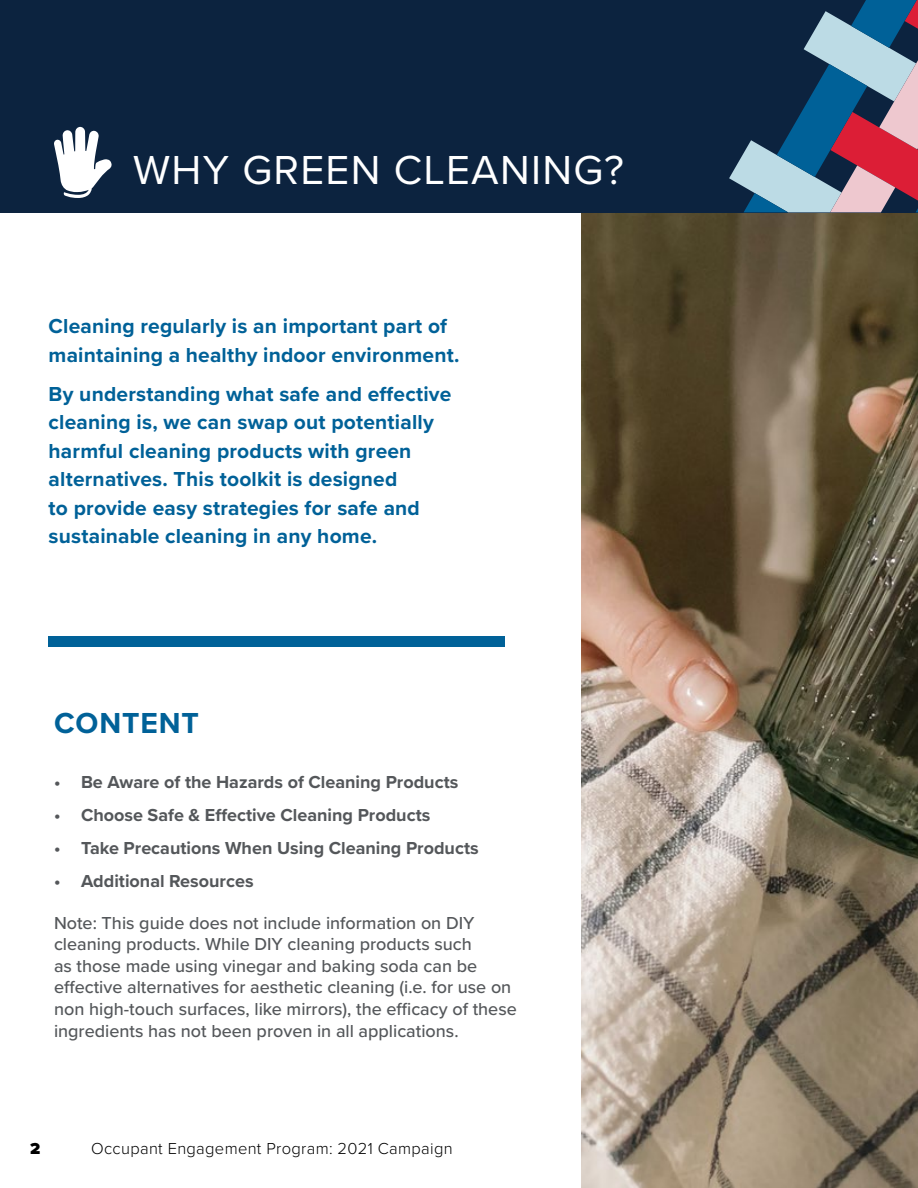
<style>
.page{position:relative;width:918px;height:1188px;background:#fff}
.page>*{position:absolute;margin:0;border:0;box-sizing:border-box;transform-origin:0 0}
.t1{font:42px "Proxima Nova";letter-spacing:.03em;color:#fff}
.t2{font:700 30px "Proxima Nova";letter-spacing:.03em;color:#006198}
.t3{font:700 21px/28.5px "Proxima Nova";letter-spacing:.01em;color:#006198}
.t4{font:500 18px/21.6px "Proxima Nova";color:#54575a}
.t5{font:700 18px "Proxima Nova";color:#54575a}
.t6{font:300 16.5px "Proxima Nova";letter-spacing:.02em;color:#000}
.t7{font:900 16.5px "Proxima Nova";color:#000}
</style>
<div class="page">
<img style="left:581px;top:212px;width:337px;height:976px">
<div style="left:0;top:0;width:918px;height:212px;background:#0c233f"></div>
<svg style="left:729px;top:0;width:189px;height:212px"></svg>
<div style="left:48px;top:636px;width:456px;height:10px;background:#006198"></div>
<svg style="left:54px;top:127px;width:58px;height:71px"></svg>
<h1 class="t1" style="left:133px;top:139px;width:492px">WHY GREEN CLEANING?</h1>
<p class="t3" style="left:49px;top:312px;width:412px">Cleaning regularly is an important part of maintaining a healthy indoor environment.</p>
<p class="t3" style="left:49px;top:379px;width:404px">By understanding what safe and effective cleaning is, we can swap out potentially harmful cleaning products with green alternatives. This toolkit is designed<br>to provide easy strategies for safe and sustainable cleaning in any home.</p>
<h2 class="t2" style="left:54px;top:701px;width:147px">CONTENT</h2>
<p class="t5" style="left:54px;top:769px;width:406px">• Be Aware of the Hazards of Cleaning Products</p>
<p class="t5" style="left:54px;top:802px;width:378px">• Choose Safe &amp; Effective Cleaning Products</p>
<p class="t5" style="left:54px;top:835px;width:426px">• Take Precautions When Using Cleaning Products</p>
<p class="t5" style="left:54px;top:868px;width:201px">• Additional Resources</p>
<p class="t4" style="left:54px;top:911px;width:464px">Note: This guide does not include information on DIY cleaning products. While DIY cleaning products such<br>as those made using vinegar and baking soda can be effective alternatives for aesthetic cleaning (i.e. for use on non high-touch surfaces, like mirrors), the efficacy of these ingredients has not been proven in all applications.</p>
<p class="t7" style="left:30px;top:1136px;width:12px">2</p>
<p class="t6" style="left:91px;top:1136px;width:363px">Occupant Engagement Program: 2021 Campaign</p>
</div>
